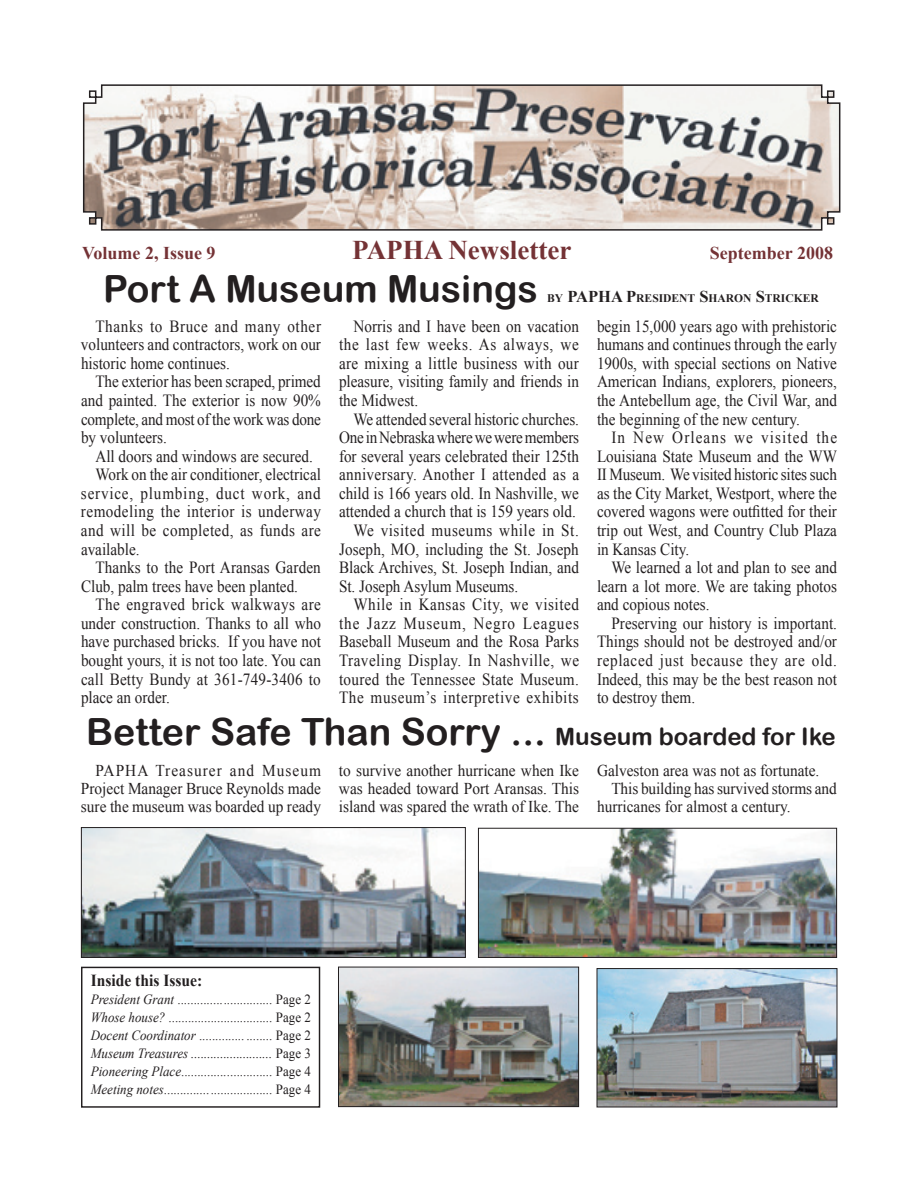
<style>
.page{position:relative;width:918px;height:1188px;background:#fff}
.page>*{position:absolute;margin:0;border:0;box-sizing:border-box;transform-origin:0 0}
.t1{font:37.5px "Arial Rounded MT Bold";color:#231f20}
.t2{font:700 27px "Times New Roman";color:#743235}
.t3{font:700 18px "Times New Roman";color:#743235}
.t4{font:17.1px/18.6px "Times New Roman";color:#231f20;text-align:justify;scale:.89 1}
.t5{font:17.1px "Times New Roman";letter-spacing:.03em;color:#231f20;scale:.89 1}
.t6{font:17.1px "Times New Roman";letter-spacing:.025em;color:#231f20;scale:.89 1}
.t7{font:17.1px "Times New Roman";letter-spacing:.04em;color:#231f20;scale:.89 1}
.t8{font:17.1px "Times New Roman";letter-spacing:.02em;color:#231f20;scale:.89 1}
.t9{font:17.1px "Times New Roman";letter-spacing:.05em;color:#231f20;scale:.89 1}
.t10{font:17.1px "Times New Roman";letter-spacing:.035em;color:#231f20;scale:.89 1}
.t11{font:17.1px "Times New Roman";letter-spacing:.06em;color:#231f20;scale:.89 1}
.t12{font:700 16.8px "Times New Roman";color:#231f20;scale:.92 1}
.t13{font:16.5px/18px "Times New Roman";color:#231f20;text-align:justify;scale:.93 1}
.t14{font:13.95px/18px "Times New Roman";color:#231f20;text-align:justify;scale:.92 1}
.t15{font:700 11.55px "Times New Roman";color:#231f20}
.s1{font-size:16.5px}
.s2{font-size:24px}
.s3{font-style:italic}
</style>
<div class="page">
<svg style="left:82px;top:84px;width:759px;height:147px"></svg>
<div style="left:81px;top:967px;width:239px;height:141px;border:1px solid #231f20"></div>
<img style="left:83px;top:829px;width:381px;height:127px">
<div style="left:81px;top:827px;width:385px;height:131px;border:1px solid #231f20"></div>
<img style="left:599px;top:970px;width:236px;height:135px">
<div style="left:597px;top:968px;width:240px;height:139px;border:1px solid #231f20"></div>
<img style="left:340px;top:969px;width:237px;height:136px">
<div style="left:338px;top:967px;width:241px;height:140px;border:1px solid #231f20"></div>
<img style="left:480px;top:830px;width:355px;height:126px">
<div style="left:478px;top:828px;width:359px;height:130px;border:1px solid #231f20"></div>
<p class="t3" style="left:82px;top:241px;width:135px">Volume 2, Issue 9</p>
<h2 class="t2" style="left:352px;top:232px;width:221px">PAPHA Newsletter</h2>
<p class="t3" style="left:710px;top:241px;width:125px">September 2008</p>
<h1 class="t1" style="left:103px;top:267px;width:436px">Port A Museum Musings</h1>
<p class="t15" style="left:547px;top:291px;width:273px">BY <span class="s1">PAPHA P</span>RESIDENT <span class="s1">S</span>HARON <span class="s1">S</span>TRICKER</p>
<p class="t4" style="left:597px;top:316px;width:271px">begin 15,000 years ago with prehistoric humans and continues through the early 1900s, with special sections on Native American Indians, explorers, pioneers, the Antebellum age, the Civil War, and the beginning of the new century.</p>
<p class="t4" style="left:597px;top:428px;width:271px;text-indent:14px">In New Orleans we visited the Louisiana State Museum and the WW II Museum. We visited historic sites such as the City Market, Westport, where the covered wagons were outfitted for their trip out West, and Country Club Plaza in Kansas City.</p>
<p class="t4" style="left:597px;top:558px;width:271px;text-indent:14px">We learned a lot and plan to see and learn a lot more. We are taking photos and copious notes.</p>
<p class="t4" style="left:597px;top:614px;width:271px;text-indent:14px">Preserving our history is important.<br>Things should not be destroyed and/or replaced just because they are old.<br>Indeed, this may be the best reason not to destroy them.</p>
<h1 class="t1" style="left:86px;top:710px;width:751px">Better Safe Than Sorry ... <span class="s2">Museum boarded for Ike</span></h1>
<p class="t13" style="left:81px;top:762px;width:260px;text-indent:14px">PAPHA Treasurer and Museum Project Manager Bruce Reynolds made sure the museum was boarded up ready</p>
<p class="t13" style="left:339px;top:762px;width:260px">to survive another hurricane when Ike was headed toward Port Aransas. This island was spared the wrath of Ike. The</p>
<p class="t13" style="left:597px;top:762px;width:241px">Galveston area was not as fortunate.</p>
<p class="t4" style="left:339px;top:316px;width:271px;text-indent:14px">Norris and I have been on vacation the last few weeks. As always, we are mixing a little business with our pleasure, visiting family and friends in the Midwest.</p>
<p class="t4" style="left:353px;top:409px;width:255px">We attended several historic churches.</p>
<p class="t4" style="left:339px;top:428px;width:271px">One in Nebraska where we were members</p>
<p class="t4" style="left:339px;top:446px;width:271px">for several years celebrated their 125th</p>
<p class="t6" style="left:339px;top:463px;width:271px">anniversary. Another I attended as a</p>
<p class="t4" style="left:339px;top:484px;width:271px">child is 166 years old. In Nashville, we</p>
<p class="t4" style="left:339px;top:502px;width:268px">attended a church that is 159 years old.</p>
<p class="t7" style="left:353px;top:519px;width:255px">We visited museums while in St.</p>
<p class="t4" style="left:339px;top:539px;width:271px">Joseph, MO, including the St. Joseph</p>
<p class="t4" style="left:339px;top:558px;width:271px">Black Archives, St. Joseph Indian, and</p>
<p class="t4" style="left:339px;top:576px;width:203px">St. Joseph Asylum Museums.</p>
<p class="t10" style="left:353px;top:593px;width:255px">While in Kansas City, we visited</p>
<p class="t11" style="left:339px;top:612px;width:271px">the Jazz Museum, Negro Leagues</p>
<p class="t4" style="left:339px;top:632px;width:271px">Baseball Museum and the Rosa Parks</p>
<p class="t5" style="left:339px;top:649px;width:271px">Traveling Display. In Nashville, we</p>
<p class="t8" style="left:339px;top:667px;width:271px">toured the Tennessee State Museum.</p>
<p class="t7" style="left:339px;top:686px;width:271px">The museum’s interpretive exhibits</p>
<p class="t4" style="left:81px;top:316px;width:271px;text-indent:14px">Thanks to Bruce and many other volunteers and contractors, work on our historic home continues.</p>
<p class="t4" style="left:81px;top:372px;width:271px;text-indent:14px">The exterior has been scraped, primed and painted. The exterior is now 90% complete, and most of the work was done by volunteers.</p>
<p class="t4" style="left:95px;top:446px;width:246px">All doors and windows are secured.</p>
<p class="t4" style="left:95px;top:465px;width:255px">Work on the air conditioner, electrical</p>
<p class="t9" style="left:81px;top:482px;width:271px">service, plumbing, duct work, and</p>
<p class="t5" style="left:81px;top:500px;width:271px">remodeling the interior is underway</p>
<p class="t6" style="left:81px;top:519px;width:271px">and will be completed, as funds are</p>
<p class="t4" style="left:81px;top:539px;width:67px">available.</p>
<p class="t4" style="left:95px;top:558px;width:255px">Thanks to the Port Aransas Garden</p>
<p class="t4" style="left:81px;top:576px;width:245px">Club, palm trees have been planted.</p>
<p class="t5" style="left:95px;top:593px;width:255px">The engraved brick walkways are</p>
<p class="t4" style="left:81px;top:614px;width:271px">under construction. Thanks to all who</p>
<p class="t4" style="left:81px;top:632px;width:271px">have purchased bricks. If you have not</p>
<p class="t4" style="left:81px;top:651px;width:271px">bought yours, it is not too late. You can</p>
<p class="t4" style="left:81px;top:669px;width:271px">call Betty Bundy at 361-749-3406 to</p>
<p class="t4" style="left:81px;top:688px;width:101px">place an order.</p>
<p class="t13" style="left:611px;top:780px;width:244px">This building has survived storms and</p>
<p class="t13" style="left:597px;top:798px;width:210px">hurricanes for almost a century.</p>
<p class="t12" style="left:91px;top:969px;width:123px">Inside this Issue:</p>
<p class="t14" style="left:91px;top:990px;width:241px"><span class="s3">President Grant</span> .............. ............... Page 2<br><span class="s3">Whose house?</span> .............. .................. Page 2<br><span class="s3">Docent Coordinator</span> .............. ........ Page 2<br><span class="s3">Museum Treasures .........................</span> Page 3<br><span class="s3">Pioneering Place</span>.............. .............. Page 4<br><span class="s3">Meeting notes</span>.............. ................... Page 4</p>
</div>
